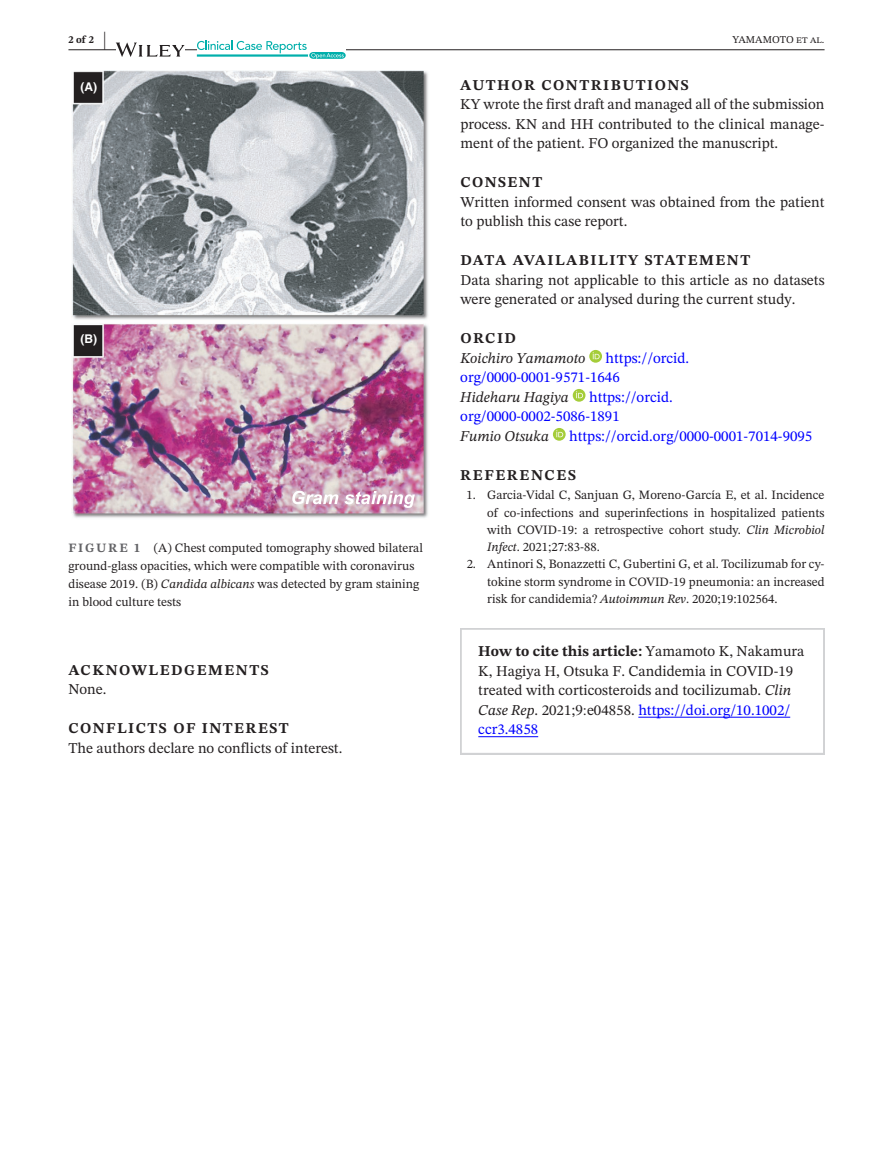
<style>
.page{position:relative;width:893px;height:1174px;background:#fff}
.page>*{position:absolute;margin:0;border:0;box-sizing:border-box;transform-origin:0 0}
.t1{font:15px/19.5px "STIX Two Text";color:#231f20}
.t2{font:15px/19.5px "STIX Two Text";color:#00f}
.t3{font:700 15px "STIX Two Text";letter-spacing:.1em;color:#231f20}
.t4{font:italic 15px "STIX Two Text";color:#231f20}
.t5{font:12.75px/17.2px "STIX Two Text";color:#231f20;text-align:justify}
.t6{font:700 12px "Helvetica";color:#fff}
.t7{font:10.5px "STIX Two Text";color:#231f20}
.t8{font:700 10.5px "STIX Two Text";color:#231f20}
.s1{font-size:21px}
.s2{font-weight:700;color:#636366}
.s3{font-style:italic}
.s4{font-weight:700}
.s5{font-family:"STIX"}
.s6{color:#00f}
</style>
<div class="page">
<hr style="left:68px;top:49px;width:756px;height:1px;background:#231f20">
<svg style="left:116px;top:43px;width:69px;height:14px"></svg>
<svg style="left:197px;top:41px;width:149px;height:18px"></svg>
<div style="left:460px;top:628px;width:364px;height:126px;background:#dadbdc"></div>
<div style="left:462px;top:630px;width:361px;height:123px;background:#fff"></div>
<hr style="left:638px;top:717px;width:152px;height:1px;background:#00f">
<hr style="left:478px;top:736px;width:60px;height:1px;background:#00f">
<svg style="left:589px;top:350px;width:13px;height:13px"></svg>
<svg style="left:593px;top:352px;width:7px;height:7px"></svg>
<svg style="left:573px;top:389px;width:12px;height:13px"></svg>
<svg style="left:576px;top:391px;width:7px;height:7px"></svg>
<svg style="left:553px;top:428px;width:13px;height:13px"></svg>
<svg style="left:556px;top:430px;width:7px;height:7px"></svg>
<img style="left:72px;top:70px;width:356px;height:448px">
<svg style="left:292px;top:491px;width:123px;height:17px"></svg>
<p class="t8" style="left:68px;top:32px;width:39px">2 of 2 <span class="s1">|</span></p>
<p class="t7" style="left:732px;top:32px;width:93px">YAMAMOTO et al.</p>
<p class="t6" style="left:80px;top:79px;width:18px">(A)</p>
<p class="t6" style="left:80px;top:331px;width:18px">(B)</p>
<p class="t5" style="left:68px;top:538px;width:356px;line-height:18px;text-align:left"><span class="s2">FIGURE 1</span> (A) Chest computed tomography showed bilateral ground-glass opacities, which were compatible with coronavirus disease 2019. (B) <span class="s3">Candida albicans</span> was detected by gram staining in blood culture tests</p>
<p class="t3" style="left:68px;top:659px;width:202px">ACKNOWLEDGEMENTS</p>
<p class="t1" style="left:68px;top:679px;width:40px">None.</p>
<p class="t3" style="left:68px;top:717px;width:222px">CONFLICTS OF INTEREST</p>
<p class="t1" style="left:68px;top:738px;width:275px">The authors declare no conflicts of interest.</p>
<p class="t3" style="left:460px;top:74px;width:230px">AUTHOR CONTRIBUTIONS</p>
<p class="t1" style="left:460px;top:94px;width:366px;text-align:justify">KY wrote the first draft and managed all of the submission process. KN and HH contributed to the clinical manage&shy;ment of the patient. FO organized the manuscript.</p>
<p class="t3" style="left:460px;top:171px;width:83px">CONSENT</p>
<p class="t1" style="left:460px;top:192px;width:366px">Written informed consent was obtained from the patient to publish this case report.</p>
<p class="t3" style="left:460px;top:249px;width:291px">DATA AVAILABILITY STATEMENT</p>
<p class="t1" style="left:460px;top:270px;width:366px">Data sharing not applicable to this article as no datasets were generated or analysed during the current study.</p>
<p class="t3" style="left:460px;top:327px;width:57px">ORCID</p>
<p class="t4" style="left:460px;top:347px;width:127px">Koichiro Yamamoto</p>
<p class="t2" style="left:460px;top:348px;width:230px;text-indent:145px">https://orcid. org/0000-0001-9571-1646</p>
<p class="t4" style="left:460px;top:386px;width:110px">Hideharu Hagiya</p>
<p class="t2" style="left:460px;top:387px;width:214px;text-indent:129px">https://orcid. org/0000-0002-5086-1891</p>
<p class="t4" style="left:460px;top:425px;width:90px">Fumio Otsuka</p>
<p class="t2" style="left:569px;top:426px;width:245px">https://orcid.org/0000-0001-7014-9095</p>
<p class="t3" style="left:460px;top:464px;width:117px">REFERENCES</p>
<p class="t5" style="left:487px;top:486px;width:339px;text-indent:-21px">1. Garcia-Vidal C, Sanjuan G, Moreno-García E, et al. Incidence of co-infections and superinfections in hospitalized patients with COVID-19: a retrospective cohort study. <span class="s3">Clin Microbiol Infect</span>. 2021;27:83-88.</p>
<p class="t5" style="left:487px;top:555px;width:339px;text-indent:-21px">2. Antinori S, Bonazzetti C, Gubertini G, et al. Tocilizumab for cy&shy;tokine storm syndrome in COVID-19 pneumonia: an increased risk for candidemia? <span class="s3">Autoimmun Rev</span>. 2020;19:102564.</p>
<p class="t1" style="left:478px;top:641px;width:328px"><span class="s4">How to cite this article:</span> Yamamoto K, Nakamura K, Hagiya H, Otsuka F. Candidemia in COVID-19 treated with corticosteroids and tocilizumab. <span class="s3">Clin Case Rep</span>. 2021;<span class="s5">9:</span>e04858. <span class="s6">https://doi.org/10.1002/ ccr3.4858</span></p>
</div>
